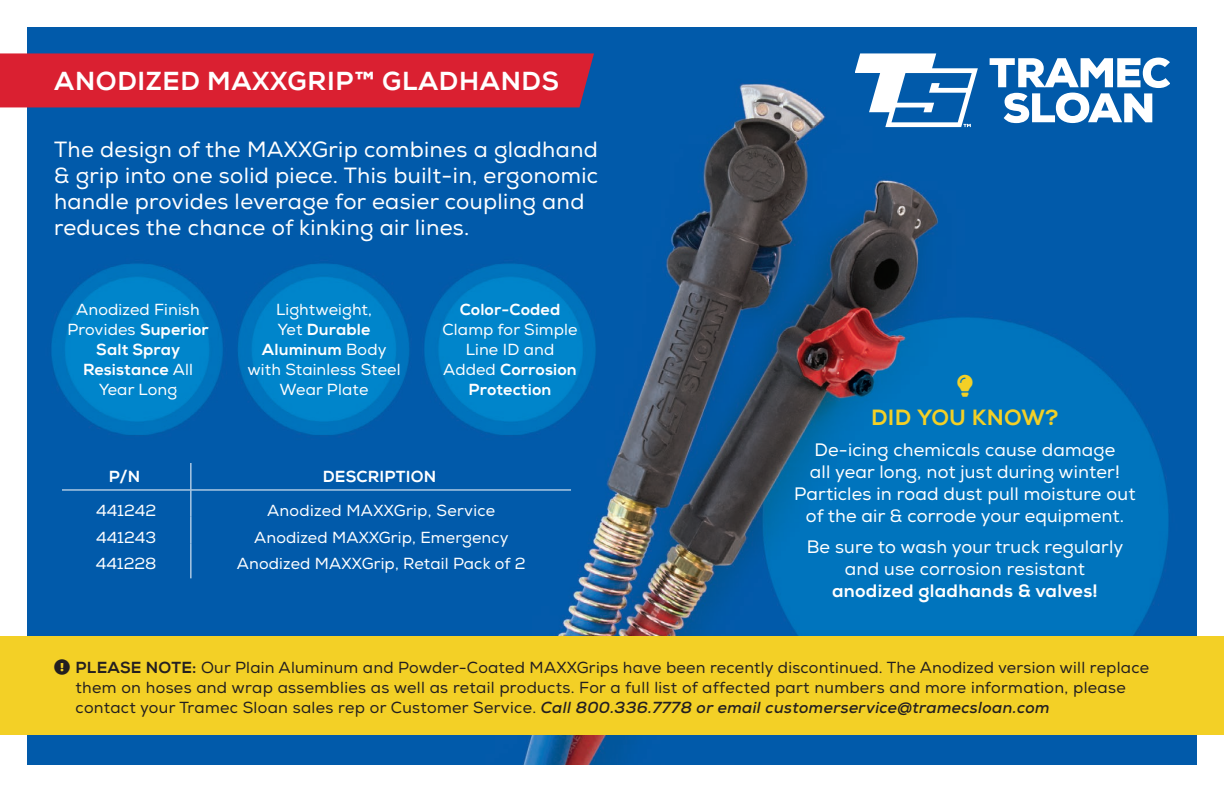
<style>
.page{position:relative;width:1224px;height:792px;background:#fff}
.page>*{position:absolute;margin:0;border:0;box-sizing:border-box;transform-origin:0 0}
.t1{font:800 26px "Nexa";letter-spacing:.025em;color:#fff}
.t2{font:22px/26px "Nexa";letter-spacing:.015em;color:#fff}
.t3{font:800 22px "Nexa";letter-spacing:.01em;color:#f3d026}
.t4{font:22px "Font Awesome 5 Free Solid";color:#f3d026}
.t5{font:18px/22px "Nexa";letter-spacing:.01em;color:#fff;text-align:center}
.t6{font:16px/20px "Nexa";letter-spacing:.015em;color:#231f20}
.t7{font:16px/20px "Nexa";letter-spacing:.01em;color:#fff;text-align:center}
.t8{font:800 16px/20px "Nexa";letter-spacing:.01em;color:#fff;text-align:center}
.s1{font-weight:800}
.s2{font-weight:400}
.s3{font-weight:700;font-style:italic}
</style>
<div class="page">
<img style="left:27px;top:27px;width:1170px;height:738px">
<svg style="left:990px;top:58px;width:180px;height:65px"></svg>
<svg style="left:855px;top:53px;width:123px;height:74px"></svg>
<div style="left:0;top:636px;width:1224px;height:98px;background:#f3d026"></div>
<div style="left:0;top:53px;width:594px;height:54px;background:#da2031"></div>
<hr style="left:190px;top:543px;width:1px;height:35px;background:#fff">
<svg style="left:190px;top:463px;width:1px;height:80px"></svg>
<hr style="left:62px;top:489px;width:129px;height:1px;background:#fff">
<hr style="left:191px;top:489px;width:380px;height:1px;background:#fff">
<svg style="left:957px;top:375px;width:15px;height:22px"></svg>
<p class="t1" style="left:54px;top:65px;width:506px">ANODIZED MAXXGRIP™ GLADHANDS</p>
<p class="t2" style="left:54px;top:137px;width:546px">The design of the MAXXGrip combines a gladhand &amp; grip into one solid piece. This built-in, ergonomic handle provides leverage for easier coupling and reduces the chance of kinking air lines.</p>
<p class="t7" style="left:68px;top:300px;width:143px">Anodized Finish<br>Provides <span class="s1">Superior<br>Salt Spray<br>Resistance</span> All<br>Year Long</p>
<p class="t7" style="left:247px;top:300px;width:155px">Lightweight,<br>Yet <span class="s1">Durable<br>Aluminum</span> Body with Stainless Steel<br>Wear Plate</p>
<p class="t8" style="left:442px;top:300px;width:137px">Color-Coded<br><span class="s2">Clamp for Simple<br>Line ID and<br>Added</span> Corrosion<br>Protection</p>
<p class="t8" style="left:109px;top:467px;width:33px">P/N</p>
<p class="t8" style="left:323px;top:467px;width:115px">DESCRIPTION</p>
<p class="t7" style="left:96px;top:501px;width:62px">441242</p>
<p class="t7" style="left:267px;top:501px;width:230px">Anodized MAXXGrip, Service</p>
<p class="t7" style="left:96px;top:528px;width:61px">441243</p>
<p class="t7" style="left:254px;top:528px;width:256px">Anodized MAXXGrip, Emergency</p>
<p class="t7" style="left:96px;top:554px;width:62px">441228</p>
<p class="t7" style="left:237px;top:554px;width:290px">Anodized MAXXGrip, Retail Pack of 2</p>
<p class="t4" style="left:957px;top:375px;width:18px">●▼◆●</p>
<p class="t3" style="left:871px;top:404px;width:189px">DID YOU KNOW?</p>
<p class="t5" style="left:794px;top:440px;width:343px">De-icing chemicals cause damage<br>all year long, not just during winter!<br>Particles in road dust pull moisture out of the air &amp; corrode your equipment.</p>
<p class="t5" style="left:807px;top:537px;width:318px">Be sure to wash your truck regularly and use corrosion resistant <span class="s1">anodized gladhands &amp; valves!</span></p>
<p class="t6" style="left:76px;top:657px;width:1075px;text-indent:-22px">●▼□■● <span class="s1">PLEASE NOTE:</span> Our Plain Aluminum and Powder-Coated MAXXGrips have been recently discontinued. The Anodized version will replace them on hoses and wrap assemblies as well as retail products. For a full list of affected part numbers and more information, please contact your Tramec Sloan sales rep or Customer Service. <span class="s3">Call 800.336.7778 or email customerservice@tramecsloan.com</span></p>
</div>
